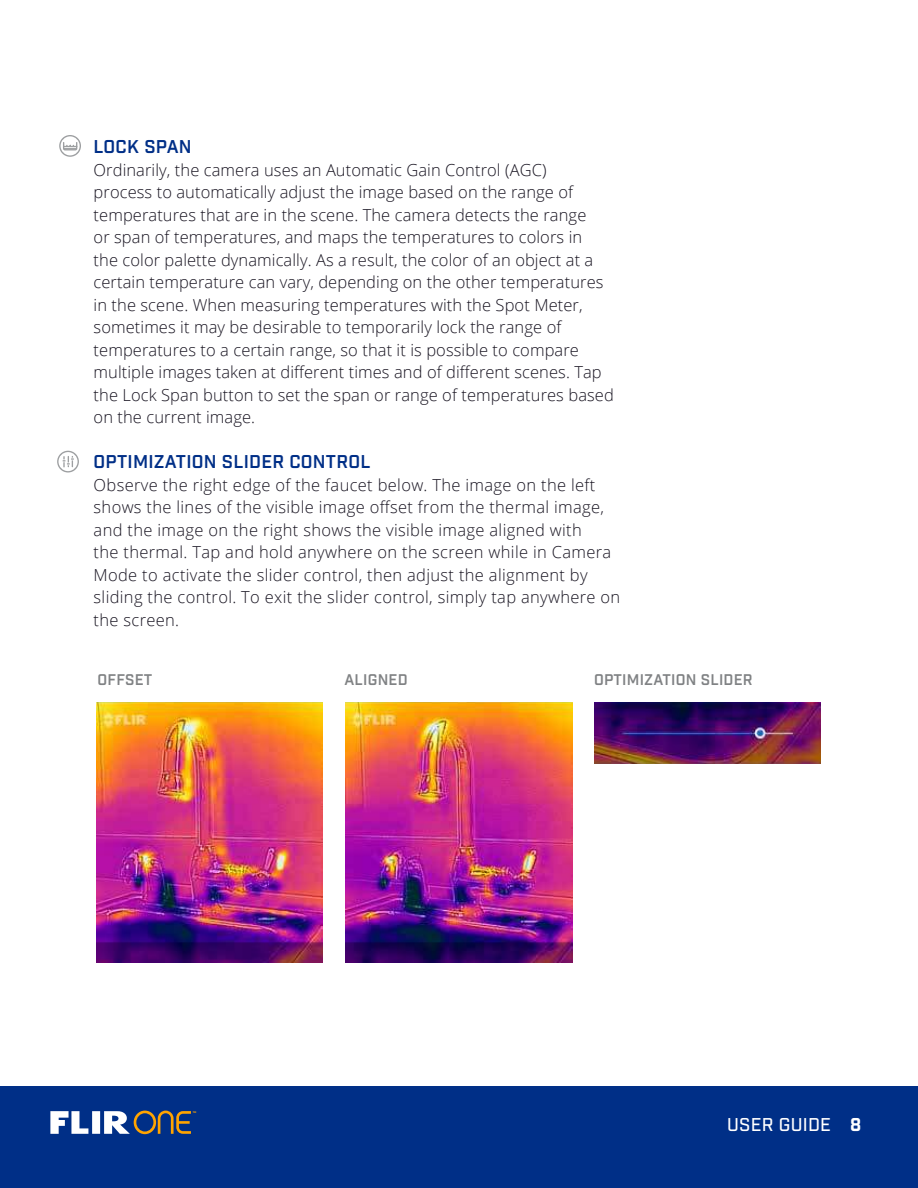
<style>
.page{position:relative;width:918px;height:1188px;background:#fff}
.page>*{position:absolute;margin:0;border:0;box-sizing:border-box;transform-origin:0 0}
.t1{font:600 18px "Industry";letter-spacing:.015em;color:#002f87}
.t2{font:500 18px "Industry";letter-spacing:.015em;color:#fff}
.t3{font:300 16.5px/22.5px "Open Sans";letter-spacing:.005em;color:#181421}
.t4{font:600 15px "Industry";letter-spacing:.015em;color:#808284}
.t5{font:700 2.55px "Myriad Pro";color:#ffa400}
.s1{font-weight:700}
</style>
<div class="page">
<div style="left:0;top:1086px;width:918px;height:102px;background:#002f87"></div>
<svg style="left:50px;top:1111px;width:141px;height:23px"></svg>
<svg style="left:57px;top:451px;width:22px;height:21px"></svg>
<svg style="left:59px;top:135px;width:22px;height:22px"></svg>
<img style="left:96px;top:702px;width:226px;height:261px">
<img style="left:346px;top:702px;width:226px;height:261px">
<img style="left:594px;top:702px;width:226px;height:62px">
<p class="t1" style="left:94px;top:140px;width:100px">LOCK SPAN</p>
<p class="t3" style="left:94px;top:160px;width:522px">Ordinarily, the camera uses an Automatic Gain Control (AGC)<br>process to automatically adjust the image based on the range of temperatures that are in the scene. The camera detects the range<br>or span of temperatures, and maps the temperatures to colors in<br>the color palette dynamically. As a result, the color of an object at a certain temperature can vary, depending on the other temperatures in the scene. When measuring temperatures with the Spot Meter, sometimes it may be desirable to temporarily lock the range of temperatures to a certain range, so that it is possible to compare multiple images taken at di昀昀erent times and of di昀昀erent scenes. Tap the Lock Span button to set the span or range of temperatures based on the current image.</p>
<p class="t1" style="left:94px;top:455px;width:278px">OPTIMIZATION SLIDER CONTROL</p>
<p class="t3" style="left:94px;top:475px;width:528px">Observe the right edge of the faucet below. The image on the left shows the lines of the visible image o昀昀set from the thermal image, and the image on the right shows the visible image aligned with<br>the thermal. Tap and hold anywhere on the screen while in Camera Mode to activate the slider control, then adjust the alignment by sliding the control. To exit the slider control, simply tap anywhere on the screen.</p>
<p class="t4" style="left:98px;top:673px;width:57px">OFFSET</p>
<p class="t4" style="left:345px;top:673px;width:65px">ALIGNED</p>
<p class="t4" style="left:594px;top:673px;width:160px">OPTIMIZATION SLIDER</p>
<p class="t5" style="left:193px;top:1111px;width:5px">TM</p>
<p class="t2" style="left:727px;top:1114px;width:136px">USER GUIDE <span class="s1">8</span></p>
</div>
